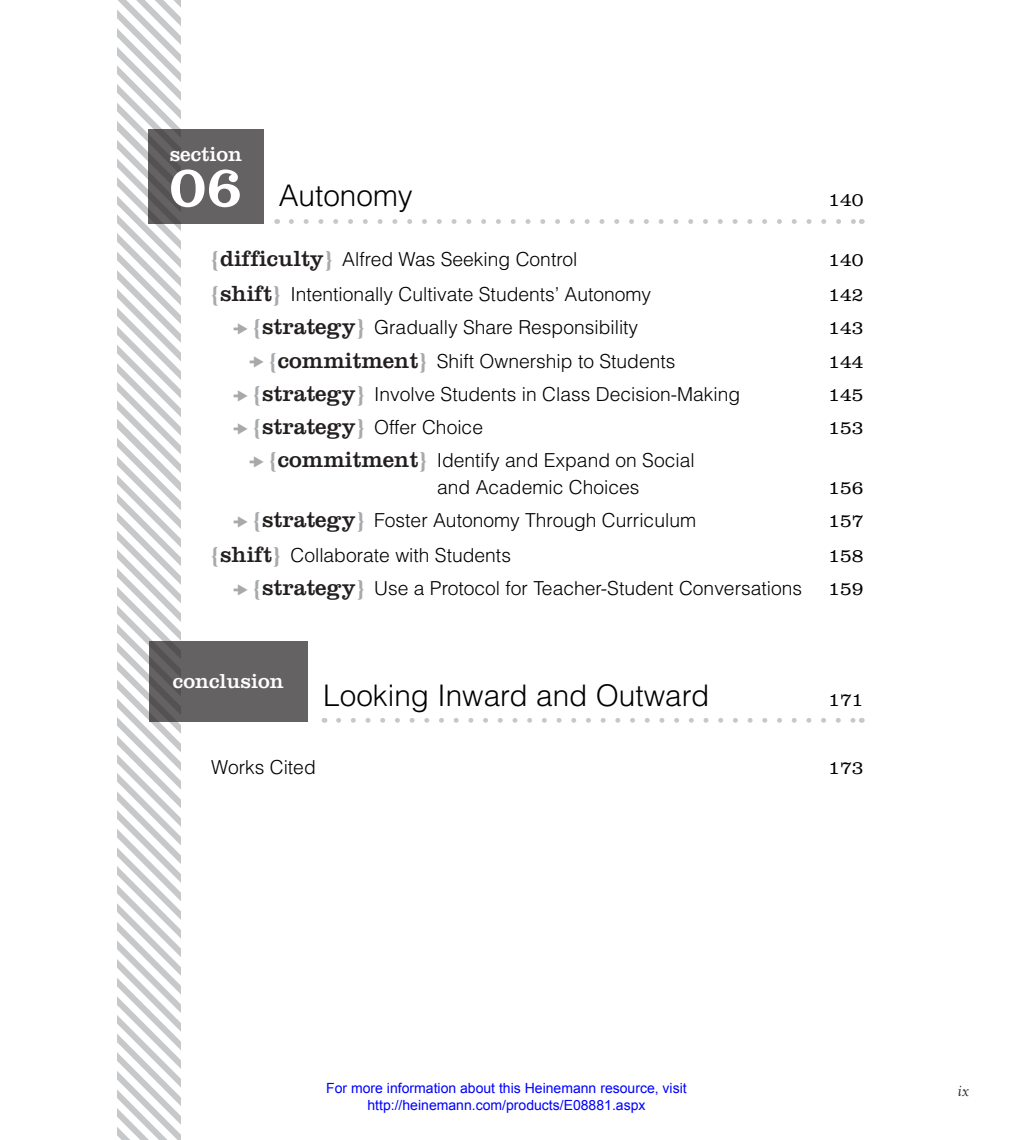
<style>
.page{position:relative;width:1013px;height:1140px;background:#fff}
.page>*{position:absolute;margin:0;border:0;box-sizing:border-box;transform-origin:0 0}
.t1{font:300 29.75px "Helvetica LT Std";color:#000}
.t2{font:21px "Clarendon LT Std";color:#fff}
.t3{font:300 19.25px/26.2px "Helvetica LT Std";color:#000}
.t4{font:300 19.25px "Clarendon LT Std";color:#000}
.t5{font:italic 15.75px "Goudy Std";color:#231f20}
.t6{font:14px/16.8px "Arial";color:#00f;text-align:center}
.s1{font-family:"Clarendon LT Std";font-weight:400;font-size:59.5px;color:#fff}
.s2{font-family:"Clarendon LT Std";font-weight:400;font-size:22.75px;color:#a8a9ad}
.s3{font-family:"Clarendon LT Std";font-weight:400;font-size:22.75px;color:#231f20}
</style>
<div class="page">
<svg style="left:118px;top:0;width:63px;height:1139px"></svg>
<svg style="left:291px;top:219px;width:562px;height:5px"></svg>
<svg style="left:338px;top:718px;width:515px;height:4px"></svg>
<div style="left:148px;top:129px;width:116px;height:95px;background:linear-gradient(to right,#5e5b5c,#686465)"></div>
<div style="left:149px;top:640px;width:158px;height:81px;background:linear-gradient(to right,#605d5e,#676465)"></div>
<p class="t2" style="left:170px;top:141px;width:74px">section</p>
<h1 class="t1" style="left:170px;top:177px;width:244px"><span class="s1">06</span> Autonomy</h1>
<p class="t4" style="left:828px;top:189px;width:37px">140</p>
<p class="t3" style="left:211px;top:246px;width:367px"><span class="s2">{</span><span class="s3">difficulty</span><span class="s2">}</span> Alfred Was Seeking Control</p>
<p class="t4" style="left:828px;top:248px;width:37px">140</p>
<p class="t3" style="left:211px;top:281px;width:441px"><span class="s2">{</span><span class="s3">shift</span><span class="s2">}</span> Intentionally Cultivate Students’ Autonomy</p>
<p class="t4" style="left:828px;top:283px;width:37px">142</p>
<p class="t3" style="left:253px;top:314px;width:386px"><span class="s2">{</span><span class="s3">strategy</span><span class="s2">}</span> Gradually Share Responsibility</p>
<p class="t4" style="left:828px;top:316px;width:37px">143</p>
<p class="t3" style="left:269px;top:347px;width:408px"><span class="s2">{</span><span class="s3">commitment</span><span class="s2">}</span> Shift Ownership to Students</p>
<p class="t4" style="left:828px;top:350px;width:37px">144</p>
<p class="t3" style="left:253px;top:380px;width:488px"><span class="s2">{</span><span class="s3">strategy</span><span class="s2">}</span> Involve Students in Class Decision-Making</p>
<p class="t4" style="left:828px;top:383px;width:37px">145</p>
<p class="t3" style="left:253px;top:414px;width:231px"><span class="s2">{</span><span class="s3">strategy</span><span class="s2">}</span> Offer Choice</p>
<p class="t4" style="left:828px;top:416px;width:37px">153</p>
<p class="t3" style="left:437px;top:447px;width:259px;text-indent:-168px"><span class="s2">{</span><span class="s3">commitment</span><span class="s2">}</span> Identify and Expand on Social and Academic Choices</p>
<p class="t4" style="left:828px;top:476px;width:37px">156</p>
<p class="t3" style="left:253px;top:506px;width:444px"><span class="s2">{</span><span class="s3">strategy</span><span class="s2">}</span> Foster Autonomy Through Curriculum</p>
<p class="t4" style="left:828px;top:509px;width:37px">157</p>
<p class="t3" style="left:211px;top:541px;width:301px"><span class="s2">{</span><span class="s3">shift</span><span class="s2">}</span> Collaborate with Students</p>
<p class="t4" style="left:828px;top:544px;width:37px">158</p>
<p class="t3" style="left:253px;top:575px;width:550px"><span class="s2">{</span><span class="s3">strategy</span><span class="s2">}</span> Use a Protocol for Teacher-Student Conversations</p>
<p class="t4" style="left:828px;top:577px;width:37px">159</p>
<p class="t2" style="left:173px;top:668px;width:112px">conclusion</p>
<h1 class="t1" style="left:323px;top:676px;width:387px">Looking Inward and Outward</h1>
<p class="t4" style="left:828px;top:687px;width:37px">171</p>
<p class="t3" style="left:211px;top:753px;width:106px">Works Cited</p>
<p class="t4" style="left:828px;top:756px;width:37px">173</p>
<p class="t6" style="left:326px;top:1079px;width:362px">For more information about this Heinemann resource, visit http://heinemann.com/products/E08881.aspx</p>
<p class="t5" style="left:958px;top:1080px;width:12px">ix</p>
</div>
